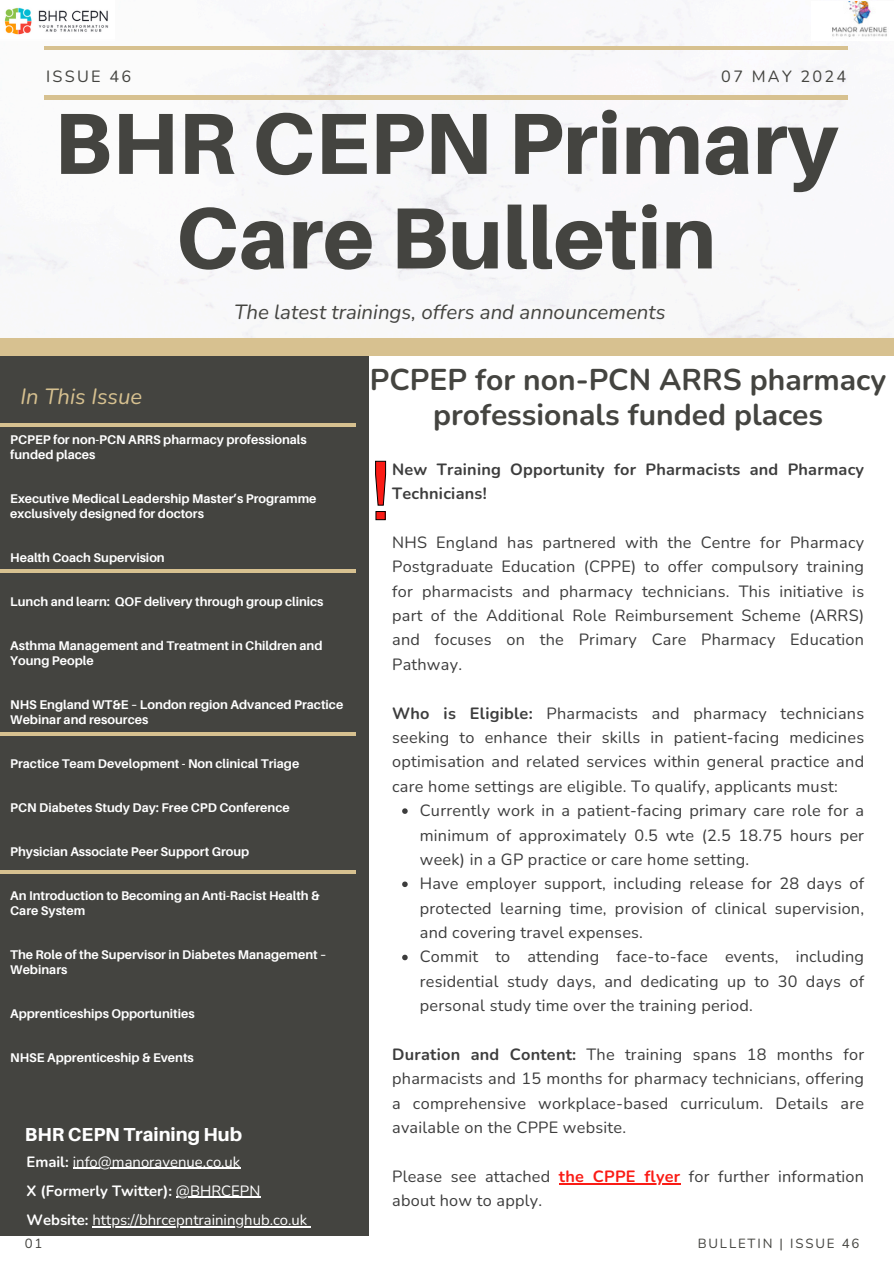
<style>
.page{position:relative;width:894px;height:1264px;background:#fff}
.page>*{position:absolute;margin:0;border:0;box-sizing:border-box;transform-origin:0 0}
.t1{font:800 86.85px/94.5px "Aileron";color:#444440;text-align:center}
.t2{font:700 30px/34.8px "Nunito";color:#444440;text-align:center}
.t3{font:italic 21.9px "Nunito";color:#d7c190}
.t4{font:italic 20.4px "Nunito";color:#444440}
.t5{font:800 18.9px "Aileron";color:#fff}
.t6{font:16.2px/24.5px "Nunito";letter-spacing:.015em;color:#3d3d3d;text-align:justify}
.t7{font:700 16.2px/24.5px "Nunito";letter-spacing:.015em;color:#3d3d3d}
.t8{font:16.2px "Nunito";letter-spacing:.14em;color:#444440}
.t9{font:14.85px "Nunito";color:#fff}
.t10{font:700 14.85px "Nunito";color:#fff}
.t11{font:13.2px "Nunito";letter-spacing:.14em;color:#444440}
.t12{font:700 12.6px/14.7px "Aileron";color:#fff}
.s1{font-weight:700}
.s2{font-weight:400}
.s3{font-weight:700;color:#fa1b15}
</style>
<div class="page">
<div style="left:0;top:349px;width:368px;height:886px;background:#444440"></div>
<hr style="left:0;top:569px;width:355px;height:3px;background:#d7c190">
<hr style="left:0;top:732px;width:355px;height:4px;background:#d7c190">
<hr style="left:0;top:870px;width:355px;height:4px;background:#d7c190">
<hr style="left:0;top:423px;width:355px;height:4px;background:#d7c190">
<img style="left:0;top:0;width:893px;height:338px">
<hr style="left:45px;top:96px;width:802px;height:3px;background:#d7c190">
<hr style="left:45px;top:47px;width:802px;height:3px;background:#d7c190">
<div style="left:0;top:338px;width:893px;height:17px;background:#d7c190"></div>
<img style="left:0;top:0;width:115px;height:40px">
<img style="left:811px;top:2px;width:82px;height:39px">
<svg style="left:402px;top:808px;width:5px;height:5px"></svg>
<svg style="left:402px;top:881px;width:5px;height:6px"></svg>
<svg style="left:402px;top:954px;width:5px;height:6px"></svg>
<hr style="left:559px;top:1183px;width:121px;height:1px;background:#fa1b15">
<div style="left:376px;top:511px;width:9px;height:8px;background:#fa1b15"></div>
<div style="left:375px;top:511px;width:10px;height:9px;border:1px solid #000"></div>
<svg style="left:375px;top:460px;width:11px;height:46px"></svg>
<hr style="left:73px;top:1167px;width:167px;height:1px;background:#fff">
<hr style="left:176px;top:1196px;width:84px;height:1px;background:#fff">
<hr style="left:92px;top:1226px;width:215px;height:1px;background:#fff">
<p class="t8" style="left:46px;top:66px;width:86px">ISSUE 46</p>
<p class="t8" style="left:721px;top:66px;width:126px">07 MAY 2024</p>
<p class="t1" style="left:54px;top:94px;width:785px">BHR CEPN Primary<br>Care Bulletin</p>
<p class="t3" style="left:21px;top:381px;width:123px">In This Issue</p>
<p class="t4" style="left:234px;top:298px;width:433px">The latest trainings, offers and announcements</p>
<p class="t2" style="left:370px;top:363px;width:517px">PCPEP for non-PCN ARRS pharmacy professionals funded places</p>
<p class="t12" style="left:10px;top:432px;width:298px">PCPEP for non-PCN ARRS pharmacy professionals funded places</p>
<p class="t12" style="left:10px;top:491px;width:308px">Executive Medical Leadership Master’s Programme exclusively designed for doctors</p>
<p class="t12" style="left:10px;top:550px;width:156px">Health Coach Supervision</p>
<p class="t12" style="left:10px;top:594px;width:315px">Lunch and learn: QOF delivery through group clinics</p>
<h4 class="t12" style="left:10px;top:638px;width:314px">Asthma Management and Treatment in Children and<br>Young People</h4>
<p class="t12" style="left:10px;top:697px;width:334px">NHS England WT&amp;E – London region Advanced Practice<br>Webinar and resources</p>
<p class="t12" style="left:10px;top:755px;width:290px">Practice Team Development - Non clinical Triage</p>
<p class="t12" style="left:10px;top:800px;width:281px">PCN Diabetes Study Day: Free CPD Conference</p>
<h2 class="t12" style="left:10px;top:844px;width:240px">Physician Associate Peer Support Group</h2>
<p class="t12" style="left:10px;top:888px;width:311px">An Introduction to Becoming an Anti-Racist Health &amp;<br>Care System</p>
<h6 class="t12" style="left:10px;top:947px;width:318px">The Role of the Supervisor in Diabetes Management –<br>Webinars</h6>
<p class="t12" style="left:10px;top:1005px;width:186px">Apprenticeships Opportunities</p>
<p class="t12" style="left:10px;top:1049px;width:185px">NHSE Apprenticeship &amp; Events</p>
<p class="t5" style="left:25px;top:1122px;width:219px">BHR CEPN Training Hub</p>
<p class="t9" style="left:26px;top:1151px;width:215px"><span class="s1">Email:</span> info@manoravenue.co.uk</p>
<p class="t10" style="left:26px;top:1180px;width:235px">X (Formerly Twitter): <span class="s2">@BHRCEPN</span></p>
<p class="t9" style="left:26px;top:1209px;width:282px"><span class="s1">Website:</span> https://bhrcepntraininghub.co.uk</p>
<h5 class="t7" style="left:392px;top:457px;width:473px">New Training Opportunity for Pharmacists and Pharmacy<br>Technicians!</h5>
<h5 class="t6" style="left:392px;top:530px;width:473px">NHS England has partnered with the Centre for Pharmacy Postgraduate Education (CPPE) to offer compulsory training for pharmacists and pharmacy technicians. This initiative is part of the Additional Role Reimbursement Scheme (ARRS) and focuses on the Primary Care Pharmacy Education Pathway.</h5>
<h1 class="t6" style="left:392px;top:701px;width:473px"><span class="s1">Who is Eligible:</span> Pharmacists and pharmacy technicians seeking to enhance their skills in patient-facing medicines optimisation and related services within general practice and care home settings are eligible. To qualify, applicants must:</h1>
<p class="t6" style="left:419px;top:798px;width:445px">Currently work in a patient-facing primary care role for a minimum of approximately 0.5 wte (2.5 18.75 hours per week) in a GP practice or care home setting.</p>
<h3 class="t6" style="left:419px;top:871px;width:445px">Have employer support, including release for 28 days of protected learning time, provision of clinical supervision, and covering travel expenses.</h3>
<p class="t6" style="left:419px;top:944px;width:445px">Commit to attending face-to-face events, including residential study days, and dedicating up to 30 days of personal study time over the training period.</p>
<p class="t6" style="left:392px;top:1042px;width:473px"><span class="s1">Duration and Content:</span> The training spans 18 months for pharmacists and 15 months for pharmacy technicians, offering a comprehensive workplace-based curriculum. Details are available on the CPPE website.</p>
<h3 class="t6" style="left:392px;top:1164px;width:160px">Please see attached</h3>
<p class="t6" style="left:559px;top:1164px;width:306px"><span class="s3">the CPPE flyer</span> for further information</p>
<p class="t6" style="left:392px;top:1188px;width:151px">about how to apply.</p>
<p class="t11" style="left:25px;top:1234px;width:19px">01</p>
<p class="t11" style="left:697px;top:1234px;width:163px">BULLETIN | ISSUE 46</p>
</div>
